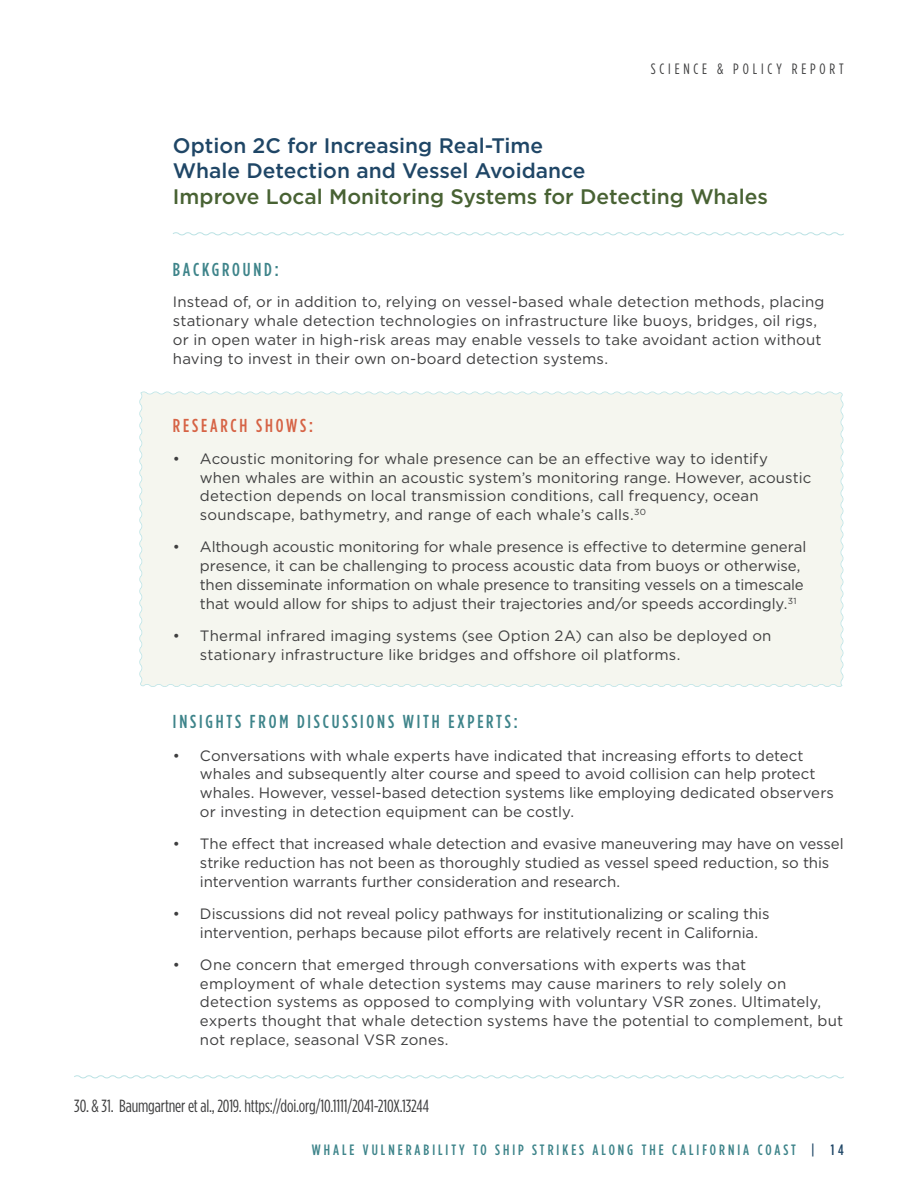
<style>
.page{position:relative;width:918px;height:1188px;background:#fff}
.page>*{position:absolute;margin:0;border:0;box-sizing:border-box;transform-origin:0 0}
.t1{font:500 21px/25.5px "Gotham";color:#1f4666}
.t2{font:500 21px "Gotham";color:#486233}
.t3{font:500 18.75px "Gotham Condensed";letter-spacing:.15em;color:#3e848a}
.t4{font:500 18.75px "Gotham Condensed";letter-spacing:.15em;color:#d66345}
.t5{font:17.7px "Gotham Condensed";letter-spacing:-.01em;color:#3e3e3f}
.t6{font:15px/18.8px "Gotham";color:#3e3e3f}
.t7{font:500 15px "Gotham Condensed";letter-spacing:.2em;color:#3e848a}
.t8{font:15px "Gotham Condensed";letter-spacing:.255em;color:#3e3e3f}
.s1{color:#1f4666}
</style>
<div class="page">
<div style="left:139px;top:391px;width:705px;height:296px;background:#f5f6ef"></div>
<svg style="left:74px;top:1075px;width:770px;height:4px"></svg>
<svg style="left:173px;top:232px;width:671px;height:4px"></svg>
<p class="t8" style="left:651px;top:60px;width:194px">SCIENCE &amp; POLICY REPORT</p>
<h1 class="t1" style="left:173px;top:132px;width:414px">Option 2C for Increasing Real-Time<br>Whale Detection and Vessel Avoidance</h1>
<h1 class="t2" style="left:173px;top:183px;width:597px">Improve Local Monitoring Systems for Detecting Whales</h1>
<p class="t3" style="left:173px;top:259px;width:107px">BACKGROUND:</p>
<p class="t6" style="left:173px;top:292px;width:653px">Instead of, or in addition to, relying on vessel-based whale detection methods, placing stationary whale detection technologies on infrastructure like buoys, bridges, oil rigs, or in open water in high-risk areas may enable vessels to take avoidant action without having to invest in their own on-board detection systems.</p>
<p class="t4" style="left:173px;top:414px;width:142px">RESEARCH SHOWS:</p>
<p class="t6" style="left:200px;top:449px;width:613px;text-indent:-27px">• Acoustic monitoring for whale presence can be an effective way to identify when whales are within an acoustic system’s monitoring range. However, acoustic detection depends on local transmission conditions, call frequency, ocean soundscape, bathymetry, and range of each whale’s calls.<sup>30</sup></p>
<p class="t6" style="left:200px;top:537px;width:608px;text-indent:-27px">• Although acoustic monitoring for whale presence is effective to determine general presence, it can be challenging to process acoustic data from buoys or otherwise, then disseminate information on whale presence to transiting vessels on a timescale that would allow for ships to adjust their trajectories and/or speeds accordingly.<sup>31</sup></p>
<p class="t6" style="left:200px;top:626px;width:573px;text-indent:-27px">• Thermal infrared imaging systems (see Option 2A) can also be deployed on stationary infrastructure like bridges and offshore oil platforms.</p>
<p class="t3" style="left:173px;top:711px;width:346px">INSIGHTS FROM DISCUSSIONS WITH EXPERTS:</p>
<p class="t6" style="left:200px;top:746px;width:636px;text-indent:-27px">• Conversations with whale experts have indicated that increasing efforts to detect whales and subsequently alter course and speed to avoid collision can help protect whales. However, vessel-based detection systems like employing dedicated observers or investing in detection equipment can be costly.</p>
<p class="t6" style="left:200px;top:834px;width:645px;text-indent:-27px">• The effect that increased whale detection and evasive maneuvering may have on vessel strike reduction has not been as thoroughly studied as vessel speed reduction, so this intervention warrants further consideration and research.</p>
<p class="t6" style="left:200px;top:904px;width:571px;text-indent:-27px">• Discussions did not reveal policy pathways for institutionalizing or scaling this intervention, perhaps because pilot efforts are relatively recent in California.</p>
<p class="t6" style="left:200px;top:955px;width:645px;text-indent:-27px">• One concern that emerged through conversations with experts was that employment of whale detection systems may cause mariners to rely solely on detection systems as opposed to complying with voluntary VSR zones. Ultimately, experts thought that whale detection systems have the potential to complement, but not replace, seasonal VSR zones.</p>
<p class="t5" style="left:74px;top:1096px;width:356px">30. &amp; 31. Baumgartner et al., 2019. https://doi.org/10.1111/2041-210X.13244</p>
<p class="t7" style="left:312px;top:1141px;width:533px">WHALE VULNERABILITY TO SHIP STRIKES ALONG THE CALIFORNIA COAST <span class="s1">| 14</span></p>
</div>
